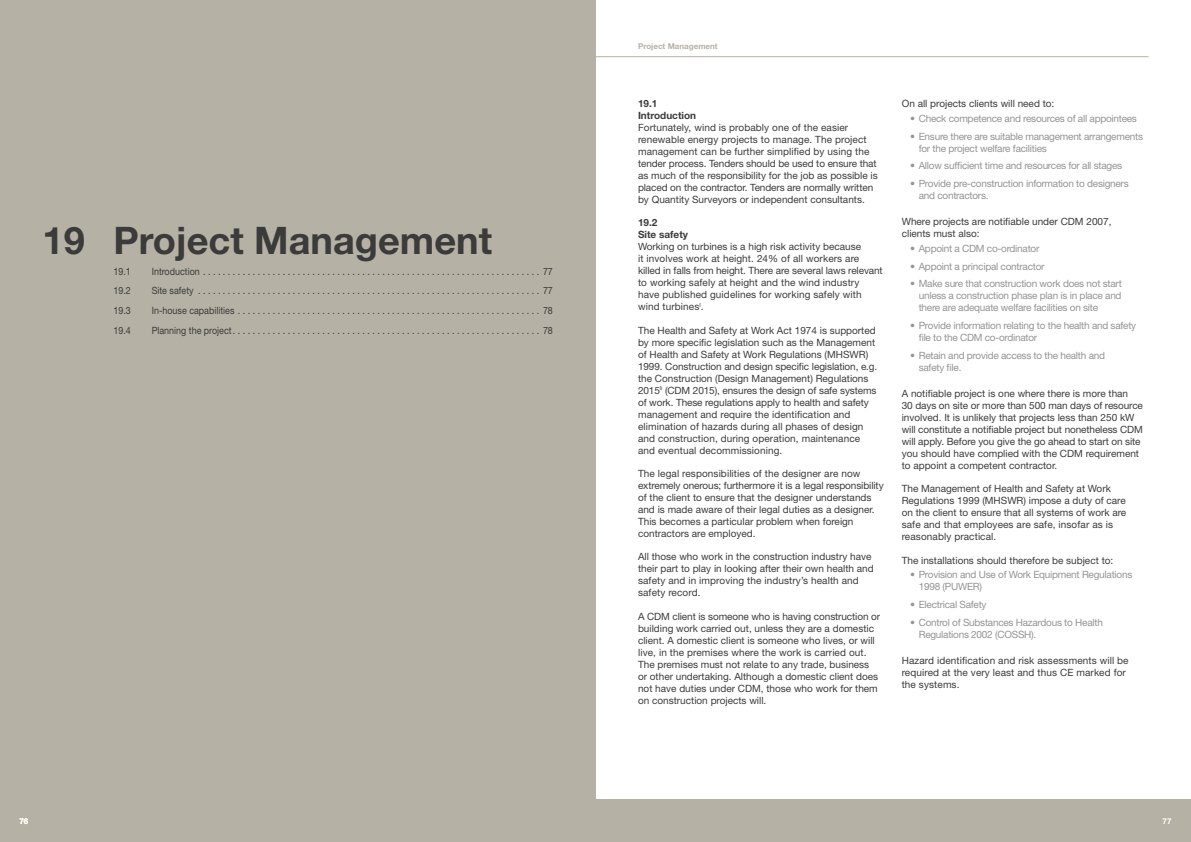
<style>
.page{position:relative;width:1191px;height:842px;background:#fff}
.page>*{position:absolute;margin:0;border:0;box-sizing:border-box;transform-origin:0 0}
.t1{font:700 38px "Helvetica Neue";color:#3c3b3b}
.t2{font:10px/12px "Helvetica Neue";color:#3c3b3b}
.t3{font:10px/12px "Helvetica Neue";letter-spacing:-.025em;color:#949493}
.t4{font:10px "Helvetica Neue";color:#3c3b3b;scale:.9 1}
.t5{font:700 10px/12px "Helvetica Neue";color:#3c3b3b}
.t6{font:700 8px "Helvetica Neue";color:#b5b1a4}
.t7{font:700 8px "Helvetica Neue";color:#fff}
</style>
<div class="page">
<div style="left:0;top:799px;width:595px;height:43px;background:#b5b1a4"></div>
<div style="left:595px;top:799px;width:596px;height:43px;background:#b5b1a4"></div>
<hr style="left:595px;top:56px;width:553px;height:1px;background:#b5b1a4">
<div style="left:0;top:0;width:595px;height:808px;background:#b5b1a4"></div>
<h1 class="t1" style="left:43px;top:226px;width:451px">19 Project Management</h1>
<p class="t4" style="left:113px;top:267px;width:21px">19.1</p>
<p class="t4" style="left:152px;top:267px;width:447px">Introduction .................................................................... 77</p>
<p class="t4" style="left:113px;top:287px;width:21px">19.2</p>
<p class="t4" style="left:152px;top:287px;width:447px">Site safety ..................................................................... 77</p>
<p class="t4" style="left:113px;top:307px;width:21px">19.3</p>
<p class="t4" style="left:152px;top:307px;width:447px">In-house capabilities ............................................................. 78</p>
<p class="t4" style="left:113px;top:327px;width:21px">19.4</p>
<p class="t4" style="left:152px;top:327px;width:447px">Planning the project .............................................................. 78</p>
<p class="t6" style="left:638px;top:43px;width:81px">Project Management</p>
<p class="t5" style="left:638px;top:98px;width:60px">19.1<br>Introduction</p>
<p class="t2" style="left:638px;top:122px;width:241px">Fortunately, wind is probably one of the easier renewable energy projects to manage. The project management can be further simplified by using the tender process. Tenders should be used to ensure that as much of the responsibility for the job as possible is placed on the contractor. Tenders are normally written by Quantity Surveyors or independent consultants.</p>
<p class="t5" style="left:638px;top:218px;width:51px">19.2<br>Site safety</p>
<p class="t2" style="left:638px;top:242px;width:246px">Working on turbines is a high risk activity because<br>it involves work at height. 24% of all workers are killed in falls from height. There are several laws relevant to working safely at height and the wind industry have published guidelines for working safely with wind turbines<sup>l</sup>.</p>
<p class="t2" style="left:638px;top:325px;width:241px">The Health and Safety at Work Act 1974 is supported by more specific legislation such as the Management of Health and Safety at Work Regulations (MHSWR)<br>1999. Construction and design specific legislation, e.g. the Construction (Design Management) Regulations 2015<sup>li</sup> (CDM 2015), ensures the design of safe systems of work. These regulations apply to health and safety management and require the identification and elimination of hazards during all phases of design and construction, during operation, maintenance and eventual decommissioning.</p>
<p class="t2" style="left:638px;top:468px;width:247px">The legal responsibilities of the designer are now extremely onerous; furthermore it is a legal responsibility of the client to ensure that the designer understands and is made aware of their legal duties as a designer.<br>This becomes a particular problem when foreign contractors are employed.</p>
<p class="t2" style="left:638px;top:552px;width:237px">All those who work in the construction industry have their part to play in looking after their own health and safety and in improving the industry’s health and safety record.</p>
<p class="t2" style="left:638px;top:611px;width:244px">A CDM client is someone who is having construction or building work carried out, unless they are a domestic client. A domestic client is someone who lives, or will live, in the premises where the work is carried out.<br>The premises must not relate to any trade, business or other undertaking. Although a domestic client does not have duties under CDM, those who work for them on construction projects will.</p>
<p class="t2" style="left:901px;top:99px;width:154px">On all projects clients will need to:</p>
<p class="t3" style="left:910px;top:113px;width:228px">• Check competence and resources of all appointees</p>
<p class="t3" style="left:918px;top:131px;width:226px;text-indent:-8px">• Ensure there are suitable management arrangements for the project welfare facilities</p>
<p class="t3" style="left:910px;top:161px;width:213px">• Allow sufficient time and resources for all stages</p>
<p class="t3" style="left:918px;top:178px;width:211px;text-indent:-8px">• Provide pre-construction information to designers and contractors.</p>
<p class="t2" style="left:901px;top:217px;width:211px">Where projects are notifiable under CDM 2007, clients must also:</p>
<p class="t3" style="left:910px;top:243px;width:131px">• Appoint a CDM co-ordinator</p>
<p class="t3" style="left:910px;top:261px;width:136px">• Appoint a principal contractor</p>
<p class="t3" style="left:918px;top:279px;width:204px;text-align:justify;text-indent:-8px">• Make sure that construction work does not start unless a construction phase plan is in place and there are adequate welfare facilities on site</p>
<p class="t3" style="left:918px;top:320px;width:219px;text-indent:-8px">• Provide information relating to the health and safety file to the CDM co-ordinator</p>
<p class="t3" style="left:918px;top:350px;width:188px;text-indent:-8px">• Retain and provide access to the health and safety file.</p>
<p class="t2" style="left:901px;top:388px;width:243px">A notifiable project is one where there is more than<br>30 days on site or more than 500 man days of resource involved. It is unlikely that projects less than 250 kW will constitute a notifiable project but nonetheless CDM will apply. Before you give the go ahead to start on site you should have complied with the CDM requirement to appoint a competent contractor.</p>
<p class="t2" style="left:901px;top:484px;width:226px">The Management of Health and Safety at Work Regulations 1999 (MHSWR) impose a duty of care on the client to ensure that all systems of work are safe and that employees are safe, insofar as is reasonably practical.</p>
<p class="t2" style="left:901px;top:555px;width:213px">The installations should therefore be subject to:</p>
<p class="t3" style="left:918px;top:570px;width:215px;text-indent:-8px">• Provision and Use of Work Equipment Regulations<br>1998 (PUWER)</p>
<p class="t3" style="left:910px;top:599px;width:78px">• Electrical Safety</p>
<p class="t3" style="left:918px;top:617px;width:186px;text-indent:-8px">• Control of Substances Hazardous to Health<br>Regulations 2002 (COSSH).</p>
<p class="t2" style="left:901px;top:655px;width:228px">Hazard identification and risk assessments will be required at the very least and thus CE marked for the systems.</p>
<p class="t7" style="left:19px;top:818px;width:10px">76</p>
<p class="t7" style="left:1162px;top:818px;width:10px">77</p>
</div>
